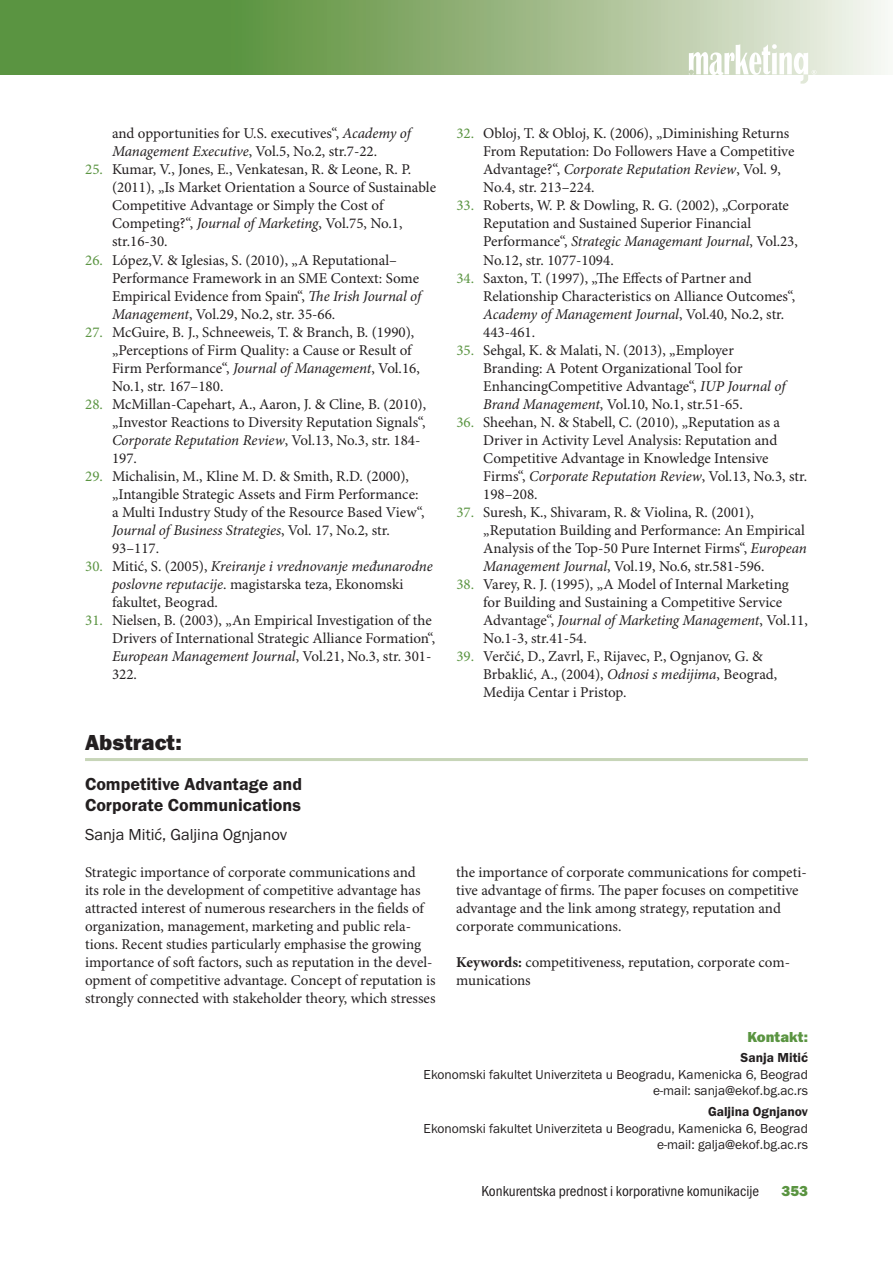
<style>
.page{position:relative;width:893px;height:1263px;background:#fff}
.page>*{position:absolute;margin:0;border:0;box-sizing:border-box;transform-origin:0 0}
.t1{font:22.5px "Franklin Got Itc TEE Heav";color:#231f20}
.t2{font:600 18px/21px "Franklin Got Itc TEE";color:#231f20}
.t3{font:16.5px "Franklin Got Itc TEE";color:#231f20}
.t4{font:15px/18px "Minion Pro";color:#231f20}
.t5{font:condensed 15px "Franklin Got Itc TEE";color:#231f20}
.t6{font:15px "Franklin Got Itc TEE Heav";color:#5a9441}
.t7{font:13.5px/16.5px "Franklin Got Itc TEE";color:#231f20;text-align:right}
.t8{font:600 13.5px "Franklin Got Itc TEE";color:#231f20}
.s1{font-style:italic}
.s2{color:#5a9441}
.s3{font-weight:700}
</style>
<div class="page">
<svg style="left:0;top:0;width:885px;height:74px;background:#8db176"></svg>
<svg style="left:689px;top:44px;width:127px;height:40px"></svg>
<hr style="left:85px;top:758px;width:723px;height:3px;background:#c7d5b8">
<p class="t4" style="left:112px;top:125px;width:300px">and opportunities for U.S. executives“, <span class="s1">Academy of<br>Management Executive</span>, Vol.5, No.2, str.7-22.</p>
<p class="t4" style="left:112px;top:161px;width:325px;text-indent:-27px"><span class="s2">25.</span> Kumar, V., Jones, E., Venkatesan, R. &amp; Leone, R. P. (2011), „Is Market Orientation a Source of Sustainable Competitive Advantage or Simply the Cost of Competing?“, <span class="s1">Journal of Marketing</span>, Vol.75, No.1, str.16-30.</p>
<p class="t4" style="left:112px;top:251px;width:311px;text-indent:-27px"><span class="s2">26.</span> López,V. &amp; Iglesias, S. (2010), „A Reputational– Performance Framework in an SME Context: Some Empirical Evidence from Spain“, <span class="s1">The Irish Journal of Management</span>, Vol.29, No.2, str. 35-66.</p>
<p class="t4" style="left:112px;top:323px;width:309px;text-indent:-27px"><span class="s2">27.</span> McGuire, B. J., Schneeweis, T. &amp; Branch, B. (1990), „Perceptions of Firm Quality: a Cause or Result of Firm Performance“, <span class="s1">Journal of Management</span>, Vol.16, No.1, str. 167–180.</p>
<p class="t4" style="left:112px;top:395px;width:316px;text-indent:-27px"><span class="s2">28.</span> McMillan-Capehart, A., Aaron, J. &amp; Cline, B. (2010), „Investor Reactions to Diversity Reputation Signals“, <span class="s1">Corporate Reputation Review</span>, Vol.13, No.3, str. 184- 197.</p>
<p class="t4" style="left:112px;top:467px;width:314px;text-indent:-27px"><span class="s2">29.</span> Michalisin, M., Kline M. D. &amp; Smith, R.D. (2000), „Intangible Strategic Assets and Firm Performance: a Multi Industry Study of the Resource Based View“, <span class="s1">Journal of Business Strategies</span>, Vol. 17, No.2, str.<br>93–117.</p>
<p class="t4" style="left:112px;top:557px;width:322px;text-indent:-27px"><span class="s2">30.</span> Mitić, S. (2005), <span class="s1">Kreiranje i vrednovanje međunarodne poslovne reputacije</span>. magistarska teza, Ekonomski fakultet, Beograd.</p>
<p class="t4" style="left:112px;top:611px;width:325px;text-indent:-27px"><span class="s2">31.</span> Nielsen, B. (2003), „An Empirical Investigation of the Drivers of International Strategic Alliance Formation“, <span class="s1">European Management Journal</span>, Vol.21, No.3, str. 301- 322.</p>
<h1 class="t1" style="left:85px;top:729px;width:98px">Abstract:</h1>
<p class="t2" style="left:85px;top:774px;width:219px">Competitive Advantage and<br>Corporate Communications</p>
<p class="t3" style="left:85px;top:825px;width:204px">Sanja Mitić, Galjina Ognjanov</p>
<p class="t4" style="left:483px;top:125px;width:313px;text-indent:-27px"><span class="s2">32.</span> Obloj, T. &amp; Obloj, K. (2006), „Diminishing Returns From Reputation: Do Followers Have a Competitive Advantage?“, <span class="s1">Corporate Reputation Review</span>, Vol. 9, No.4, str. 213–224.</p>
<p class="t4" style="left:483px;top:197px;width:316px;text-indent:-27px"><span class="s2">33.</span> Roberts, W. P. &amp; Dowling, R. G. (2002), „Corporate Reputation and Sustained Superior Financial Performance“, <span class="s1">Strategic Managemant Journal</span>, Vol.23, No.12, str. 1077-1094.</p>
<p class="t4" style="left:483px;top:269px;width:314px;text-indent:-27px"><span class="s2">34.</span> Saxton, T. (1997), „The Effects of Partner and Relationship Characteristics on Alliance Outcomes“, <span class="s1">Academy of Management Journal</span>, Vol.40, No.2, str.<br>443-461.</p>
<p class="t4" style="left:483px;top:341px;width:304px;text-indent:-27px"><span class="s2">35.</span> Sehgal, K. &amp; Malati, N. (2013), „Employer Branding: A Potent Organizational Tool for EnhancingCompetitive Advantage“, <span class="s1">IUP Journal of Brand Management</span>, Vol.10, No.1, str.51-65.</p>
<p class="t4" style="left:483px;top:413px;width:325px;text-indent:-27px"><span class="s2">36.</span> Sheehan, N. &amp; Stabell, C. (2010), „Reputation as a Driver in Activity Level Analysis: Reputation and Competitive Advantage in Knowledge Intensive Firms“, <span class="s1">Corporate Reputation Review</span>, Vol.13, No.3, str.<br>198–208.</p>
<p class="t4" style="left:483px;top:503px;width:325px;text-indent:-27px"><span class="s2">37.</span> Suresh, K., Shivaram, R. &amp; Violina, R. (2001), „Reputation Building and Performance: An Empirical Analysis of the Top-50 Pure Internet Firms“, <span class="s1">European Management Journal</span>, Vol.19, No.6, str.581-596.</p>
<p class="t4" style="left:483px;top:575px;width:326px;text-indent:-27px"><span class="s2">38.</span> Varey, R. J. (1995), „A Model of Internal Marketing for Building and Sustaining a Competitive Service Advantage“, <span class="s1">Journal of Marketing Management</span>, Vol.11, No.1-3, str.41-54.</p>
<p class="t4" style="left:483px;top:647px;width:295px;text-indent:-27px"><span class="s2">39.</span> Verčić, D., Zavrl, F., Rijavec, P., Ognjanov, G. &amp;<br>Brbaklić, A., (2004), <span class="s1">Odnosi s medijima</span>, Beograd,<br>Medija Centar i Pristop.</p>
<p class="t4" style="left:85px;top:864px;width:352px">Strategic importance of corporate communications and<br>its role in the development of competitive advantage has attracted interest of numerous researchers in the fields of organization, management, marketing and public rela&shy;tions. Recent studies particularly emphasise the growing importance of soft factors, such as reputation in the devel&shy;opment of competitive advantage. Concept of reputation is strongly connected with stakeholder theory, which stresses</p>
<p class="t4" style="left:456px;top:864px;width:352px">the importance of corporate communications for competi&shy;tive advantage of firms. The paper focuses on competitive advantage and the link among strategy, reputation and corporate communications.</p>
<p class="t4" style="left:456px;top:954px;width:335px"><span class="s3">Keywords:</span> competitiveness, reputation, corporate com&shy;munications</p>
<p class="t6" style="left:747px;top:1028px;width:62px">Kontakt:</p>
<p class="t8" style="left:741px;top:1050px;width:69px">Sanja Mitić</p>
<p class="t7" style="left:424px;top:1066px;width:386px">Ekonomski fakultet Univerziteta u Beogradu, Kamenicka 6, Beograd e-mail: sanja@ekof.bg.ac.rs</p>
<p class="t8" style="left:708px;top:1104px;width:101px">Galjina Ognjanov</p>
<p class="t7" style="left:424px;top:1120px;width:386px">Ekonomski fakultet Univerziteta u Beogradu, Kamenicka 6, Beograd e-mail: galja@ekof.bg.ac.rs</p>
<p class="t5" style="left:481px;top:1183px;width:279px">Konkurentska prednost i korporativne komunikacije</p>
<p class="t6" style="left:782px;top:1182px;width:28px">353</p>
</div>
